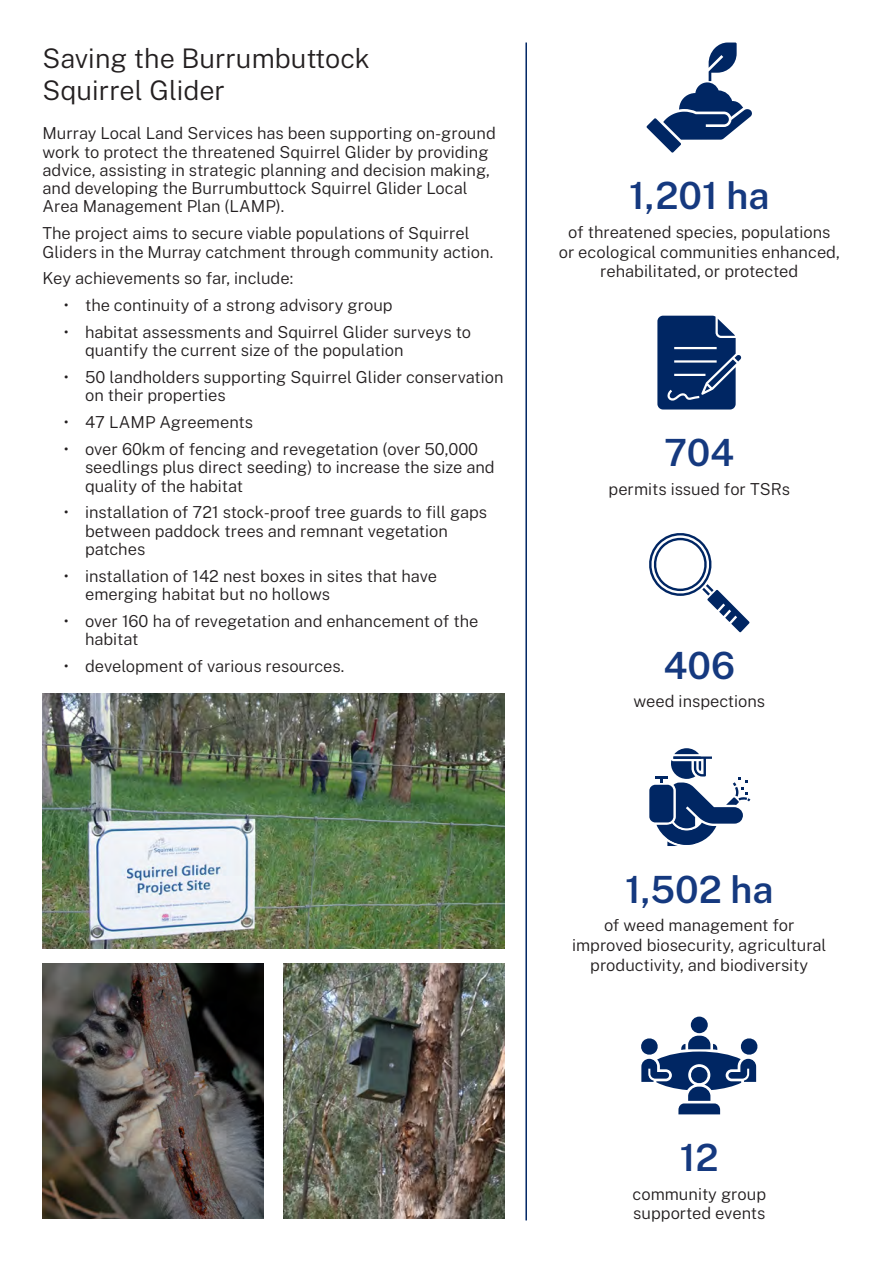
<style>
.page{position:relative;width:893px;height:1263px;background:#fff}
.page>*{position:absolute;margin:0;border:0;box-sizing:border-box;transform-origin:0 0}
.Metric_style{font:600 37.5px "Public Sans";color:#15397f}
.Heading_2{font:300 27px/31.5px "Public Sans";color:#231f20}
.Body{font:300 16.5px/18.3px "Public Sans";color:#231f20}
.Metric_body_copy{font:300 16.5px/19.8px "Public Sans";color:#231f20;text-align:center}
</style>
<div class="page">
<img style="left:43px;top:693px;width:462px;height:255px">
<img style="left:43px;top:964px;width:221px;height:255px">
<img style="left:284px;top:964px;width:221px;height:255px">
<hr style="left:525px;top:43px;width:2px;height:1177px;background:#002664">
<div style="left:649px;top:785px;width:24px;height:37px;background:#002663;border-radius:6px"></div>
<svg style="left:655px;top:748px;width:95px;height:98px"></svg>
<svg style="left:646px;top:43px;width:106px;height:110px"></svg>
<svg style="left:657px;top:316px;width:84px;height:93px;background:#2d4c7e"></svg>
<svg style="left:649px;top:533px;width:101px;height:99px"></svg>
<div style="left:691px;top:1016px;width:17px;height:17px;background:#002663;border-radius:50%"></div>
<svg style="left:641px;top:1036px;width:117px;height:78px"></svg>
<p class="Heading_2" style="left:43px;top:41px;width:329px">Saving the Burrumbuttock<br>Squirrel Glider</p>
<p class="Body" style="left:43px;top:123px;width:455px">Murray Local Land Services has been supporting on-ground work to protect the threatened Squirrel Glider by providing advice, assisting in strategic planning and decision making, and developing the Burrumbuttock Squirrel Glider Local Area Management Plan (LAMP).</p>
<p class="Body" style="left:43px;top:223px;width:452px">The project aims to secure viable populations of Squirrel<br>Gliders in the Murray catchment through community action.</p>
<p class="Body" style="left:43px;top:268px;width:252px">Key achievements so far, include:</p>
<p class="Body" style="left:64px;top:295px;width:330px">• the continuity of a strong advisory group</p>
<p class="Body" style="left:85px;top:322px;width:388px;text-indent:-21px">• habitat assessments and Squirrel Glider surveys to quantify the current size of the population</p>
<p class="Body" style="left:85px;top:367px;width:420px;text-indent:-21px">• 50 landholders supporting Squirrel Glider conservation on their properties</p>
<p class="Body" style="left:64px;top:412px;width:191px">• 47 LAMP Agreements</p>
<p class="Body" style="left:85px;top:439px;width:411px;text-indent:-21px">• over 60km of fencing and revegetation (over 50,000 seedlings plus direct seeding) to increase the size and quality of the habitat</p>
<p class="Body" style="left:85px;top:503px;width:404px;text-indent:-21px">• installation of 721 stock-proof tree guards to fill gaps between paddock trees and remnant vegetation patches</p>
<p class="Body" style="left:85px;top:566px;width:354px;text-indent:-21px">• installation of 142 nest boxes in sites that have emerging habitat but no hollows</p>
<p class="Body" style="left:85px;top:611px;width:395px;text-indent:-21px">• over 160 ha of revegetation and enhancement of the habitat</p>
<p class="Body" style="left:64px;top:656px;width:282px">• development of various resources.</p>
<p class="Metric_style" style="left:629px;top:169px;width:142px">1,201 ha</p>
<p class="Metric_body_copy" style="left:559px;top:221px;width:283px">of threatened species, populations or ecological communities enhanced, rehabilitated, or protected</p>
<p class="Metric_style" style="left:664px;top:426px;width:72px">704</p>
<p class="Metric_body_copy" style="left:609px;top:478px;width:183px">permits issued for TSRs</p>
<p class="Metric_style" style="left:663px;top:638px;width:73px">406</p>
<p class="Metric_body_copy" style="left:633px;top:690px;width:133px">weed inspections</p>
<p class="Metric_style" style="left:625px;top:862px;width:150px">1,502 ha</p>
<p class="Metric_body_copy" style="left:572px;top:914px;width:256px">of weed management for improved biosecurity, agricultural productivity, and biodiversity</p>
<p class="Metric_style" style="left:680px;top:1131px;width:40px">12</p>
<p class="Metric_body_copy" style="left:632px;top:1183px;width:135px;text-align:left">community group supported events</p>
</div>
